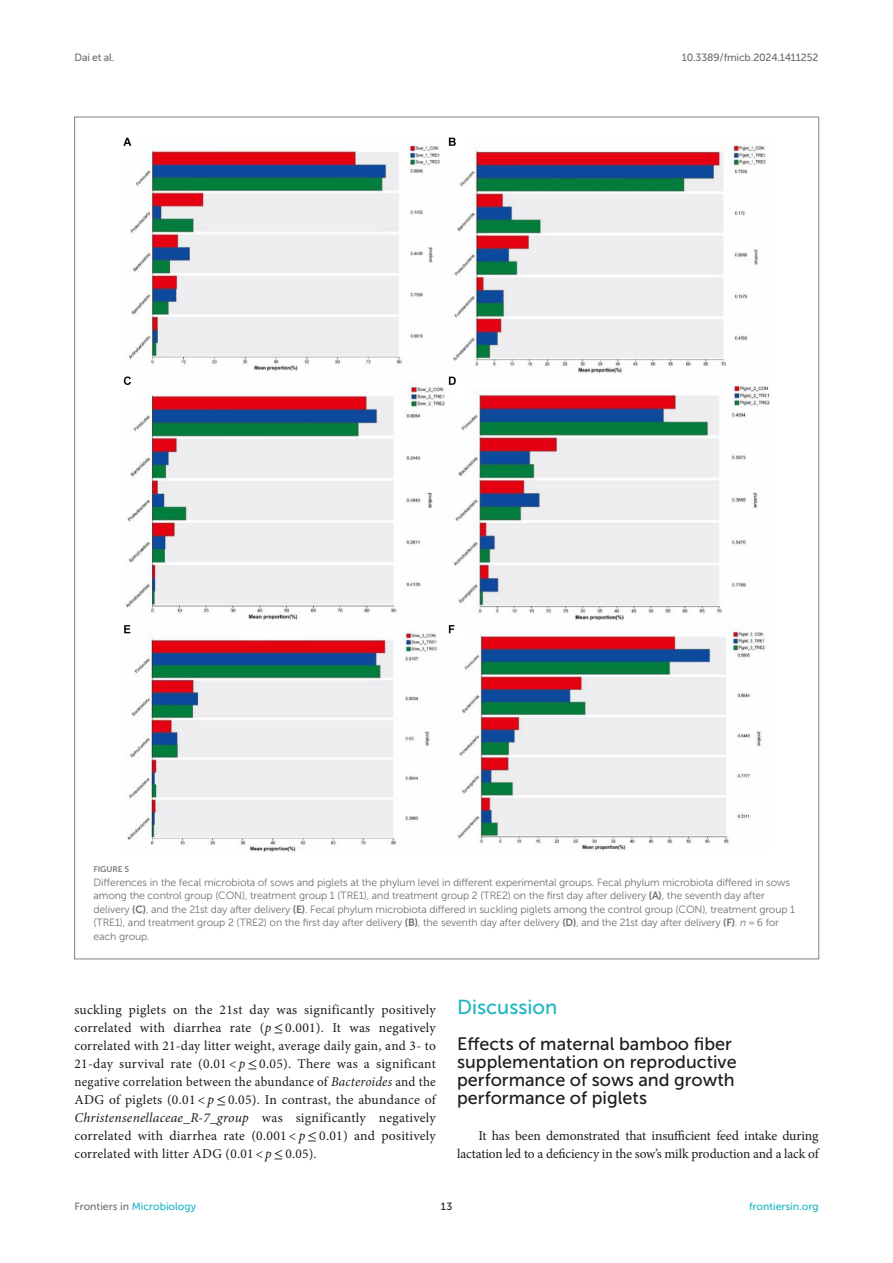
<style>
.page{position:relative;width:893px;height:1263px;background:#fff}
.page>*{position:absolute;margin:0;border:0;box-sizing:border-box;transform-origin:0 0}
.HEAD_1{font:20.25px "Museo Sans 500";color:#1db5c3}
.HEAD_2_after_HEAD_1{font:18px/18px "Museo Sans 500";color:#1b1c1b}
.TEXT_FLUSH{font:13.5px/18px "Minion Pro";letter-spacing:-.005em;color:#1b1c1b;text-align:justify}
.FIG_LEG{font:10.5px/13.5px "Museo Sans 300";letter-spacing:-.01em;color:#706f70}
.t1{font:10.5px "Museo Sans 500";color:#1db5c3}
.t2{font:10.5px "Museo Sans 500";letter-spacing:-.015em;color:#706f70}
.t3{font:10.5px "Museo Sans 500";color:#1b1c1b}
.FIG_HD{font:8.25px "Museo Sans 700";letter-spacing:-.01em;color:#7e7f7f}
.s1{font-family:"Museo Sans 700"}
.s2{font-style:italic}
.s3{font-family:"STIX General"}
.s4{color:#706f70}
</style>
<div class="page">
<img style="left:123px;top:137px;width:647px;height:715px">
<p class="t2" style="left:74px;top:51px;width:42px">Dai et al.</p>
<p class="t2" style="left:682px;top:51px;width:138px">10.3389/fmicb.2024.1411252</p>
<p class="FIG_HD" style="left:94px;top:865px;width:37px">FIGURE 5</p>
<p class="FIG_LEG" style="left:94px;top:876px;width:703px">Differences in the fecal microbiota of sows and piglets at the phylum level in different experimental groups. Fecal phylum microbiota differed in sows among the control group (CON), treatment group 1 (TRE1), and treatment group 2 (TRE2) on the first day after delivery <span class="s1">(A)</span>, the seventh day after delivery <span class="s1">(C)</span>, and the 21st day after delivery <span class="s1">(E)</span>. Fecal phylum microbiota differed in suckling piglets among the control group (CON), treatment group 1 (TRE1), and treatment group 2 (TRE2) on the first day after delivery <span class="s1">(B)</span>, the seventh day after delivery <span class="s1">(D)</span>, and the 21st day after delivery <span class="s1">(F)</span>. <span class="s2">n</span> = 6 for each group.</p>
<p class="TEXT_FLUSH" style="left:74px;top:1001px;width:363px">suckling piglets on the 21st day was significantly positively correlated with diarrhea rate (<span class="s2">p</span><span class="s3">≤</span>0.001). It was negatively correlated with 21-day litter weight, average daily gain, and 3- to 21-day survival rate (0.01 &lt; <span class="s2">p</span><span class="s3">≤</span>0.05). There was a significant negative correlation between the abundance of <span class="s2">Bacteroides</span> and the ADG of piglets (0.01 &lt; <span class="s2">p</span><span class="s3">≤</span>0.05). In contrast, the abundance of <span class="s2">Christensenellaceae_R-7_group</span> was significantly negatively correlated with diarrhea rate (0.001 &lt; <span class="s2">p</span><span class="s3">≤</span>0.01) and positively correlated with litter ADG (0.01 &lt; <span class="s2">p</span><span class="s3">≤</span>0.05).</p>
<p class="HEAD_1" style="left:457px;top:996px;width:102px">Discussion</p>
<p class="HEAD_2_after_HEAD_1" style="left:457px;top:1035px;width:281px">Effects of maternal bamboo fiber supplementation on reproductive performance of sows and growth performance of piglets</p>
<p class="TEXT_FLUSH" style="left:457px;top:1127px;width:363px;text-align:right">It has been demonstrated that insufficient feed intake during lactation led to a deficiency in the sow’s milk production and a lack of</p>
<p class="t1" style="left:74px;top:1200px;width:123px"><span class="s4">Frontiers in</span> Microbiology</p>
<p class="t3" style="left:441px;top:1200px;width:13px">13</p>
<p class="t1" style="left:749px;top:1200px;width:71px">frontiersin.org</p>
</div>
